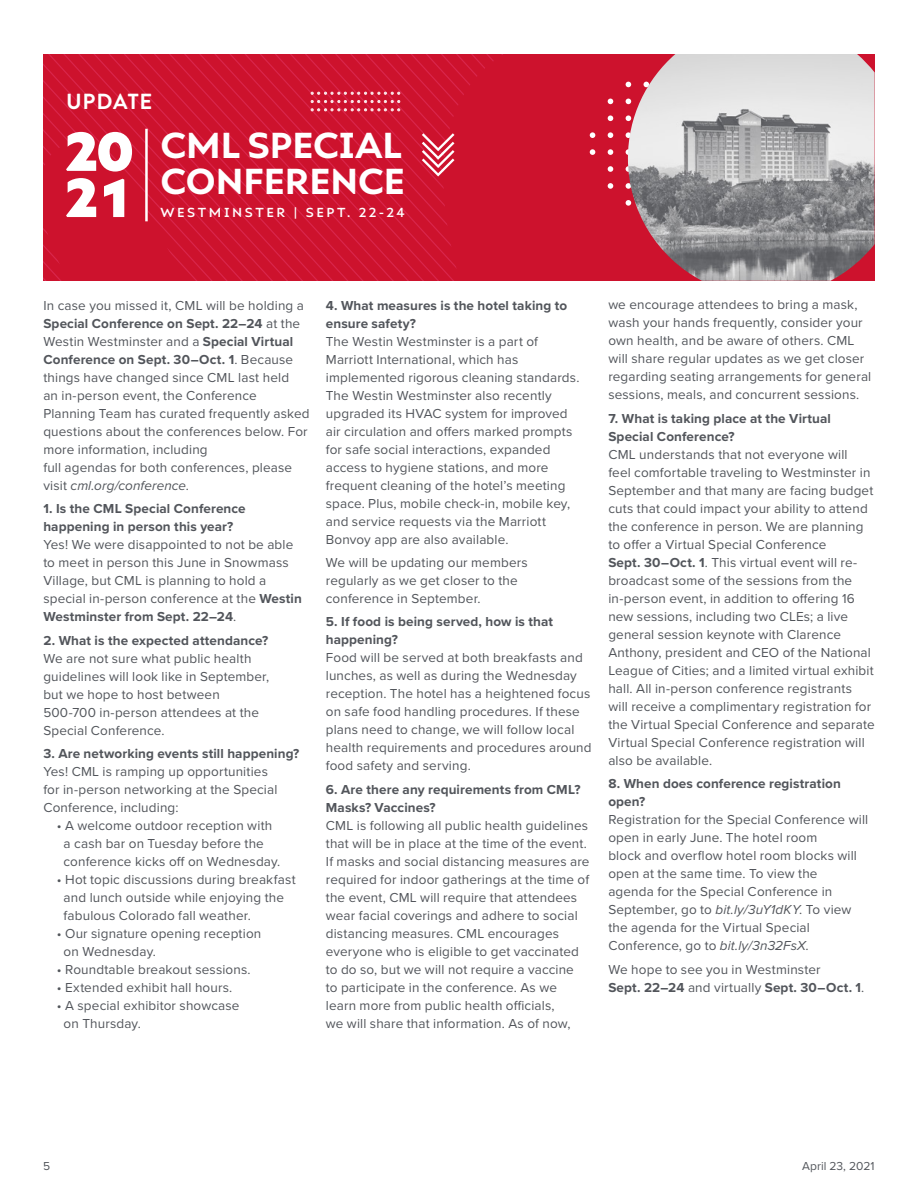
<style>
.page{position:relative;width:918px;height:1188px;background:#fff}
.page>*{position:absolute;margin:0;border:0;box-sizing:border-box;transform-origin:0 0}
.t1{font:700 36px/36.5px "Ariana Pro";color:#fff}
.t2{font:700 21.9px "Brandon Grotesque";letter-spacing:.04em;color:#fff}
.t3{font:13.5px/18px "Proxima Nova";letter-spacing:.01em;color:#52555b}
.t4{font:700 13.5px/18px "Proxima Nova";letter-spacing:.01em;color:#52555b}
.t5{font:500 13.05px "Ariana Pro";letter-spacing:.2em;color:#fff}
.t6{font:12px "Proxima Nova";color:#52555b}
.s1{font-weight:700}
.s2{font-style:italic}
</style>
<div class="page">
<div style="left:43px;top:54px;width:832px;height:227px;background:#cd122d"></div>
<svg style="left:626px;top:200px;width:2px;height:6px"></svg>
<svg style="left:608px;top:183px;width:5px;height:6px"></svg>
<svg style="left:626px;top:183px;width:2px;height:6px"></svg>
<svg style="left:608px;top:166px;width:5px;height:6px"></svg>
<svg style="left:626px;top:166px;width:2px;height:6px"></svg>
<svg style="left:590px;top:149px;width:5px;height:6px"></svg>
<svg style="left:608px;top:149px;width:5px;height:6px"></svg>
<svg style="left:626px;top:149px;width:2px;height:6px"></svg>
<svg style="left:590px;top:132px;width:5px;height:6px"></svg>
<svg style="left:608px;top:132px;width:5px;height:6px"></svg>
<svg style="left:626px;top:132px;width:2px;height:6px"></svg>
<svg style="left:608px;top:115px;width:5px;height:6px"></svg>
<svg style="left:608px;top:99px;width:5px;height:5px"></svg>
<img style="left:628px;top:54px;width:247px;height:227px">
<svg style="left:43px;top:54px;width:460px;height:227px"></svg>
<h2 class="t2" style="left:66px;top:86px;width:88px">UPDATE</h2>
<h1 class="t1" style="left:160px;top:124px;width:246px">CML SPECIAL<br>CONFERENCE</h1>
<p class="t5" style="left:160px;top:203px;width:246px">WESTMINSTER | SEPT. 22-24</p>
<p class="t3" style="left:43px;top:296px;width:268px">In case you missed it, CML will be holding a <span class="s1">Special Conference on Sept. 22–24</span> at the Westin Westminster and a <span class="s1">Special Virtual Conference on Sept. 30–Oct. 1</span>. Because things have changed since CML last held<br>an in-person event, the Conference Planning Team has curated frequently asked questions about the conferences below. For more information, including<br>full agendas for both conferences, please visit <span class="s2">cml.org/conference</span>.</p>
<p class="t4" style="left:43px;top:499px;width:204px">1. Is the CML Special Conference happening in person this year?</p>
<p class="t3" style="left:43px;top:535px;width:260px">Yes! We were disappointed to not be able to meet in person this June in Snowmass Village, but CML is planning to hold a special in-person conference at the <span class="s1">Westin Westminster from Sept. 22–24</span>.</p>
<p class="t4" style="left:43px;top:631px;width:226px">2. What is the expected attendance?</p>
<p class="t3" style="left:43px;top:648px;width:228px">We are not sure what public health guidelines will look like in September, but we hope to host between<br>500-700 in-person attendees at the<br>Special Conference.</p>
<p class="t4" style="left:43px;top:744px;width:258px">3. Are networking events still happening?</p>
<p class="t3" style="left:43px;top:762px;width:236px">Yes! CML is ramping up opportunities for in-person networking at the Special<br>Conference, including:</p>
<p class="t3" style="left:64px;top:816px;width:218px;text-indent:-7px">• A welcome outdoor reception with a cash bar on Tuesday before the conference kicks off on Wednesday.</p>
<p class="t3" style="left:64px;top:870px;width:234px;text-indent:-7px">• Hot topic discussions during breakfast and lunch outside while enjoying the fabulous Colorado fall weather.</p>
<p class="t3" style="left:64px;top:924px;width:199px;text-indent:-7px">• Our signature opening reception on Wednesday.</p>
<p class="t3" style="left:57px;top:960px;width:195px">• Roundtable breakout sessions.</p>
<p class="t3" style="left:57px;top:978px;width:177px">• Extended exhibit hall hours.</p>
<p class="t3" style="left:64px;top:996px;width:177px;text-indent:-7px">• A special exhibitor showcase on Thursday.</p>
<p class="t4" style="left:326px;top:296px;width:243px">4. What measures is the hotel taking to ensure safety?</p>
<p class="t3" style="left:326px;top:332px;width:255px">The Westin Westminster is a part of Marriott International, which has implemented rigorous cleaning standards.<br>The Westin Westminster also recently upgraded its HVAC system for improved air circulation and offers marked prompts for safe social interactions, expanded access to hygiene stations, and more frequent cleaning of the hotel’s meeting space. Plus, mobile check-in, mobile key, and service requests via the Marriott Bonvoy app are also available.</p>
<p class="t3" style="left:326px;top:553px;width:204px">We will be updating our members regularly as we get closer to the conference in September.</p>
<p class="t4" style="left:326px;top:613px;width:229px">5. If food is being served, how is that happening?</p>
<p class="t3" style="left:326px;top:648px;width:267px">Food will be served at both breakfasts and lunches, as well as during the Wednesday reception. The hotel has a heightened focus on safe food handling procedures. If these plans need to change, we will follow local health requirements and procedures around food safety and serving.</p>
<p class="t4" style="left:326px;top:780px;width:256px">6. Are there any requirements from CML?<br>Masks? Vaccines?</p>
<p class="t3" style="left:326px;top:816px;width:265px">CML is following all public health guidelines that will be in place at the time of the event.<br>If masks and social distancing measures are required for indoor gatherings at the time of the event, CML will require that attendees wear facial coverings and adhere to social distancing measures. CML encourages everyone who is eligible to get vaccinated to do so, but we will not require a vaccine<br>to participate in the conference. As we learn more from public health officials,<br>we will share that information. As of now,</p>
<p class="t3" style="left:608px;top:295px;width:264px">we encourage attendees to bring a mask, wash your hands frequently, consider your own health, and be aware of others. CML will share regular updates as we get closer regarding seating arrangements for general sessions, meals, and concurrent sessions.</p>
<p class="t4" style="left:608px;top:409px;width:224px">7. What is taking place at the Virtual<br>Special Conference?</p>
<p class="t3" style="left:608px;top:445px;width:268px">CML understands that not everyone will<br>feel comfortable traveling to Westminster in September and that many are facing budget cuts that could impact your ability to attend the conference in person. We are planning to offer a Virtual Special Conference<br><span class="s1">Sept. 30–Oct. 1</span>. This virtual event will re&shy;broadcast some of the sessions from the in-person event, in addition to offering 16 new sessions, including two CLEs; a live general session keynote with Clarence Anthony, president and CEO of the National League of Cities; and a limited virtual exhibit hall. All in-person conference registrants will receive a complimentary registration for the Virtual Special Conference and separate Virtual Special Conference registration will also be available.</p>
<p class="t4" style="left:608px;top:774px;width:234px">8. When does conference registration open?</p>
<p class="t3" style="left:608px;top:810px;width:261px">Registration for the Special Conference will open in early June. The hotel room<br>block and overflow hotel room blocks will open at the same time. To view the<br>agenda for the Special Conference in September, go to <span class="s2">bit.ly/3uY1dKY</span>. To view the agenda for the Virtual Special Conference, go to <span class="s2">bit.ly/3n32FsX.</span></p>
<p class="t3" style="left:608px;top:959px;width:258px">We hope to see you in Westminster<br><span class="s1">Sept. 22–24</span> and virtually <span class="s1">Sept. 30–Oct. 1</span>.</p>
<p class="t6" style="left:43px;top:1158px;width:9px">5</p>
<p class="t6" style="left:802px;top:1158px;width:74px">April 23, 2021</p>
</div>
